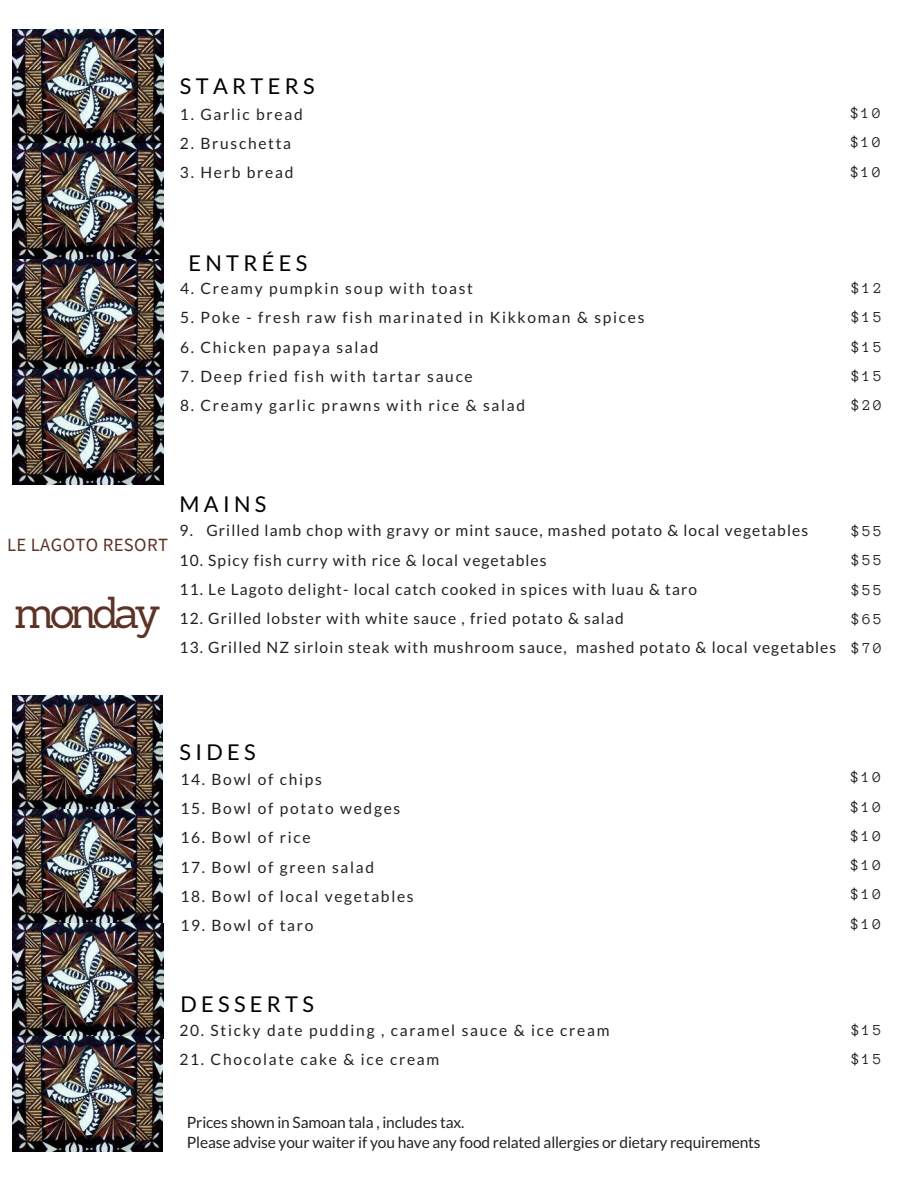
<style>
.page{position:relative;width:918px;height:1188px;background:#fff}
.page>*{position:absolute;margin:0;border:0;box-sizing:border-box;transform-origin:0 0}
.t1{font:43.65px "Sanchez";letter-spacing:-.11em;color:#5c3327}
.t2{font:21.75px "Lato";letter-spacing:.2em;color:#000}
.t3{font:18.75px "Source Sans Pro";letter-spacing:.02em;color:#5c3327}
.t4{font:15.6px "Lato";letter-spacing:.11em;color:#212121}
.t5{font:15.6px "Lato";letter-spacing:.07em;color:#212121}
.t6{font:15.6px/20.2px "Lato";letter-spacing:-.01em;color:#222}
.t7{font:15.6px/29.2px "Anonymous Pro";letter-spacing:.16em;color:#222;text-align:justify}
.t8{font:15.6px "Lato";letter-spacing:.11em;color:#222}
.s1{color:#212121}
</style>
<div class="page">
<img style="left:13px;top:29px;width:150px;height:226px">
<img style="left:13px;top:255px;width:150px;height:229px">
<img style="left:12px;top:696px;width:151px;height:341px">
<img style="left:12px;top:1037px;width:151px;height:115px">
<h2 class="t2" style="left:180px;top:72px;width:136px">STARTERS</h2>
<p class="t8" style="left:180px;top:104px;width:124px">1. Garlic bread</p>
<p class="t8" style="left:180px;top:134px;width:113px">2. Bruschetta</p>
<p class="t8" style="left:180px;top:163px;width:115px">3. Herb <span class="s1">bread</span></p>
<h2 class="t2" style="left:188px;top:249px;width:121px">ENTRÉES</h2>
<p class="t4" style="left:180px;top:279px;width:295px">4. Creamy pumpkin soup with toast</p>
<p class="t4" style="left:180px;top:308px;width:466px">5. Poke - fresh raw fish marinated in Kikkoman &amp; spices</p>
<p class="t4" style="left:180px;top:337px;width:200px">6. Chicken papaya salad</p>
<p class="t4" style="left:180px;top:367px;width:294px">7. Deep fried fish with tartar sauce</p>
<p class="t4" style="left:180px;top:396px;width:347px">8. Creamy garlic prawns with rice &amp; salad</p>
<p class="t7" style="left:851px;top:99px;width:32px">$10 $10 $10</p>
<p class="t7" style="left:852px;top:274px;width:32px">$12 $15 $15 $15 $20</p>
<p class="t3" style="left:7px;top:532px;width:162px">LE LAGOTO RESORT</p>
<h1 class="t1" style="left:14px;top:585px;width:148px">monday</h1>
<h2 class="t2" style="left:180px;top:491px;width:88px">MAINS</h2>
<p class="t5" style="left:180px;top:521px;width:630px">9. Grilled lamb chop with gravy or mint sauce, mashed potato &amp; local vegetables</p>
<p class="t5" style="left:180px;top:550px;width:368px">10. Spicy fish curry with rice &amp; local vegetables</p>
<p class="t5" style="left:180px;top:580px;width:519px">11. Le Lagoto delight- local catch cooked in spices with luau &amp; taro</p>
<p class="t5" style="left:180px;top:609px;width:446px">12. Grilled lobster with white sauce , fried potato &amp; salad</p>
<p class="t5" style="left:180px;top:638px;width:658px">13. Grilled NZ sirloin steak with mushroom sauce, mashed potato &amp; local vegetables</p>
<p class="t7" style="left:852px;top:517px;width:32px">$55 $55 $55 $65 $70</p>
<h2 class="t2" style="left:179px;top:738px;width:78px">SIDES</h2>
<p class="t4" style="left:180px;top:769px;width:143px">14. Bowl of chips</p>
<p class="t4" style="left:180px;top:799px;width:221px">15. Bowl of potato wedges</p>
<p class="t4" style="left:180px;top:828px;width:132px">16. Bowl of rice</p>
<p class="t4" style="left:180px;top:857px;width:195px">17. Bowl of green salad</p>
<p class="t4" style="left:180px;top:886px;width:235px">18. Bowl of local vegetables</p>
<p class="t4" style="left:180px;top:916px;width:135px">19. Bowl of taro</p>
<h2 class="t2" style="left:180px;top:990px;width:135px">DESSERTS</h2>
<p class="t4" style="left:179px;top:1020px;width:432px">20. Sticky date pudding , caramel sauce &amp; ice cream</p>
<p class="t4" style="left:179px;top:1049px;width:261px">21. Chocolate cake &amp; ice cream</p>
<p class="t6" style="left:187px;top:1112px;width:575px">Prices shown in Samoan tala , includes tax.<br>Please advise your waiter if you have any food related allergies or dietary requirements</p>
<p class="t7" style="left:851px;top:763px;width:32px">$10 $10 $10 $10 $10 $10</p>
<p class="t7" style="left:851px;top:1015px;width:32px">$15 $15</p>
</div>
